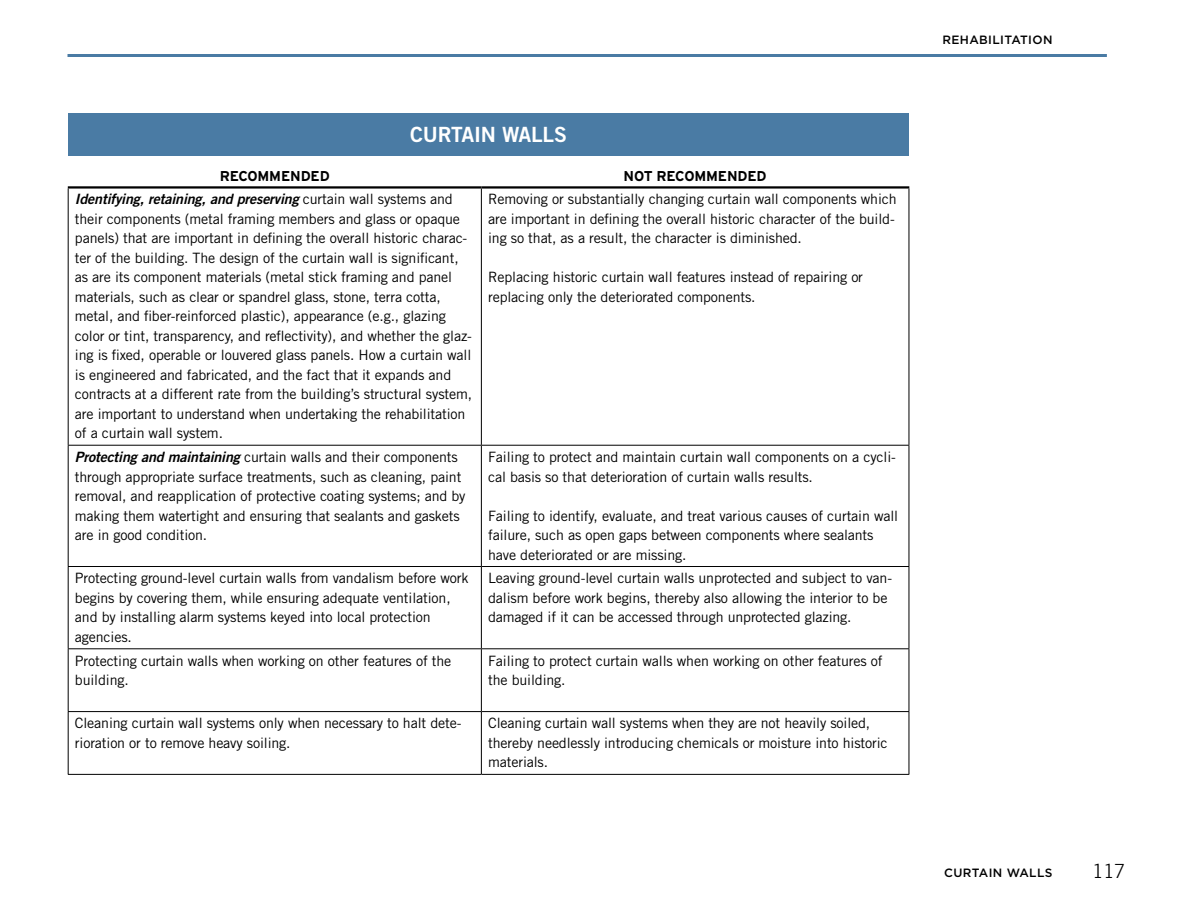
<style>
.page{position:relative;width:1188px;height:918px;background:#fff}
.page>*{position:absolute;margin:0;border:0;box-sizing:border-box;transform-origin:0 0}
.t1{font:21px "Trade Gothic LT Std Bd 2";letter-spacing:-.01em;color:#fff}
.t2{font:300 19.5px "Trade Gothic LT Std";color:#000}
.t3{font:14.25px/19.5px "Trade Gothic LT Std";letter-spacing:-.01em;color:#000}
.t4{font:14.25px "Trade Gothic LT Std Bd 2 Obl";letter-spacing:-.01em;color:#000}
.t5{font:700 14.25px "Interstate";letter-spacing:-.01em;color:#000}
.t6{font:500 12px "Gotham";letter-spacing:.03em;color:#000}
.s1{font-family:"Trade Gothic LT Std"}
.s2{font-family:"Trade Gothic LT Std Bd 2 Obl"}
</style>
<div class="page">
<hr style="left:68px;top:54px;width:1039px;height:3px;background:#4a7ba4">
<hr style="left:68px;top:186px;width:413px;height:3px;background:#000">
<hr style="left:481px;top:186px;width:428px;height:3px;background:#000">
<hr style="left:68px;top:711px;width:413px;height:1px;background:#000">
<hr style="left:481px;top:711px;width:428px;height:1px;background:#000">
<hr style="left:68px;top:774px;width:413px;height:1px;background:#000">
<hr style="left:481px;top:774px;width:428px;height:1px;background:#000">
<hr style="left:68px;top:445px;width:413px;height:1px;background:#000">
<hr style="left:481px;top:445px;width:428px;height:1px;background:#000">
<hr style="left:68px;top:566px;width:413px;height:1px;background:#000">
<hr style="left:481px;top:566px;width:428px;height:1px;background:#000">
<hr style="left:68px;top:648px;width:413px;height:1px;background:#000">
<hr style="left:481px;top:648px;width:428px;height:1px;background:#000">
<hr style="left:481px;top:189px;width:1px;height:256px;background:#000">
<hr style="left:909px;top:189px;width:1px;height:256px;background:#000">
<hr style="left:481px;top:446px;width:1px;height:120px;background:#000">
<hr style="left:909px;top:446px;width:1px;height:120px;background:#000">
<hr style="left:481px;top:567px;width:1px;height:81px;background:#000">
<hr style="left:909px;top:567px;width:1px;height:81px;background:#000">
<hr style="left:481px;top:649px;width:1px;height:62px;background:#000">
<hr style="left:909px;top:649px;width:1px;height:62px;background:#000">
<hr style="left:481px;top:712px;width:1px;height:62px;background:#000">
<hr style="left:909px;top:712px;width:1px;height:62px;background:#000">
<hr style="left:68px;top:189px;width:1px;height:256px;background:#000">
<hr style="left:68px;top:446px;width:1px;height:120px;background:#000">
<hr style="left:68px;top:567px;width:1px;height:81px;background:#000">
<hr style="left:68px;top:649px;width:1px;height:62px;background:#000">
<hr style="left:68px;top:712px;width:1px;height:62px;background:#000">
<div style="left:68px;top:114px;width:841px;height:42px;background:#4a7ba4"></div>
<h4 class="t1" style="left:410px;top:122px;width:158px">CURTAIN WALLS</h4>
<p class="t5" style="left:220px;top:167px;width:112px">RECOMMENDED</p>
<p class="t5" style="left:624px;top:167px;width:145px">NOT RECOMMENDED</p>
<p class="t4" style="left:75px;top:191px;width:379px">Identifying, retaining, and preserving <span class="s1">curtain wall systems and</span></p>
<p class="t3" style="left:488px;top:189px;width:410px">Removing or substantially changing curtain wall components which</p>
<p class="t3" style="left:75px;top:209px;width:387px">their components (metal framing members and glass or opaque</p>
<p class="t3" style="left:488px;top:209px;width:408px">are important in defining the overall historic character of the build-</p>
<p class="t3" style="left:75px;top:228px;width:393px">panels) that are important in defining the overall historic charac-</p>
<p class="t3" style="left:488px;top:228px;width:315px">ing so that, as a result, the character is diminished.</p>
<p class="t3" style="left:75px;top:248px;width:385px">ter of the building. The design of the curtain wall is significant, as are its component materials (metal stick framing and panel</p>
<p class="t3" style="left:488px;top:267px;width:376px">Replacing historic curtain wall features instead of repairing or</p>
<p class="t3" style="left:75px;top:287px;width:367px">materials, such as clear or spandrel glass, stone, terra cotta,</p>
<p class="t3" style="left:488px;top:287px;width:269px">replacing only the deteriorated components.</p>
<p class="t3" style="left:75px;top:306px;width:399px">metal, and fiber-reinforced plastic), appearance (e.g., glazing color or tint, transparency, and reflectivity), and whether the glaz&shy;ing is fixed, operable or louvered glass panels. How a curtain wall is engineered and fabricated, and the fact that it expands and contracts at a different rate from the building’s structural system, are important to understand when undertaking the rehabilitation of a curtain wall system.</p>
<p class="t3" style="left:75px;top:447px;width:384px"><span class="s2">Protecting and maintaining</span> curtain walls and their components</p>
<p class="t3" style="left:488px;top:447px;width:409px">Failing to protect and maintain curtain wall components on a cycli-</p>
<p class="t3" style="left:75px;top:467px;width:388px">through appropriate surface treatments, such as cleaning, paint</p>
<p class="t3" style="left:488px;top:467px;width:326px">cal basis so that deterioration of curtain walls results.</p>
<p class="t3" style="left:75px;top:486px;width:392px">removal, and reapplication of protective coating systems; and by making them watertight and ensuring that sealants and gaskets</p>
<p class="t3" style="left:488px;top:506px;width:412px">Failing to identify, evaluate, and treat various causes of curtain wall</p>
<p class="t3" style="left:75px;top:525px;width:134px">are in good condition.</p>
<p class="t3" style="left:488px;top:525px;width:387px">failure, such as open gaps between components where sealants have deteriorated or are missing.</p>
<p class="t3" style="left:75px;top:568px;width:395px">Protecting ground-level curtain walls from vandalism before work begins by covering them, while ensuring adequate ventilation, and by installing alarm systems keyed into local protection agencies.</p>
<p class="t3" style="left:488px;top:568px;width:405px">Leaving ground-level curtain walls unprotected and subject to van&shy;dalism before work begins, thereby also allowing the interior to be damaged if it can be accessed through unprotected glazing.</p>
<p class="t3" style="left:75px;top:651px;width:378px">Protecting curtain walls when working on other features of the building.</p>
<p class="t3" style="left:488px;top:651px;width:396px">Failing to protect curtain walls when working on other features of the building.</p>
<p class="t3" style="left:75px;top:713px;width:387px">Cleaning curtain wall systems only when necessary to halt dete&shy;rioration or to remove heavy soiling.</p>
<p class="t3" style="left:488px;top:713px;width:401px">Cleaning curtain wall systems when they are not heavily soiled, thereby needlessly introducing chemicals or moisture into historic materials.</p>
<p class="t6" style="left:942px;top:33px;width:112px">REHABILITATION</p>
<p class="t6" style="left:944px;top:866px;width:110px">CURTAIN WALLS</p>
<h2 class="t2" style="left:1093px;top:860px;width:34px">117</h2>
</div>
